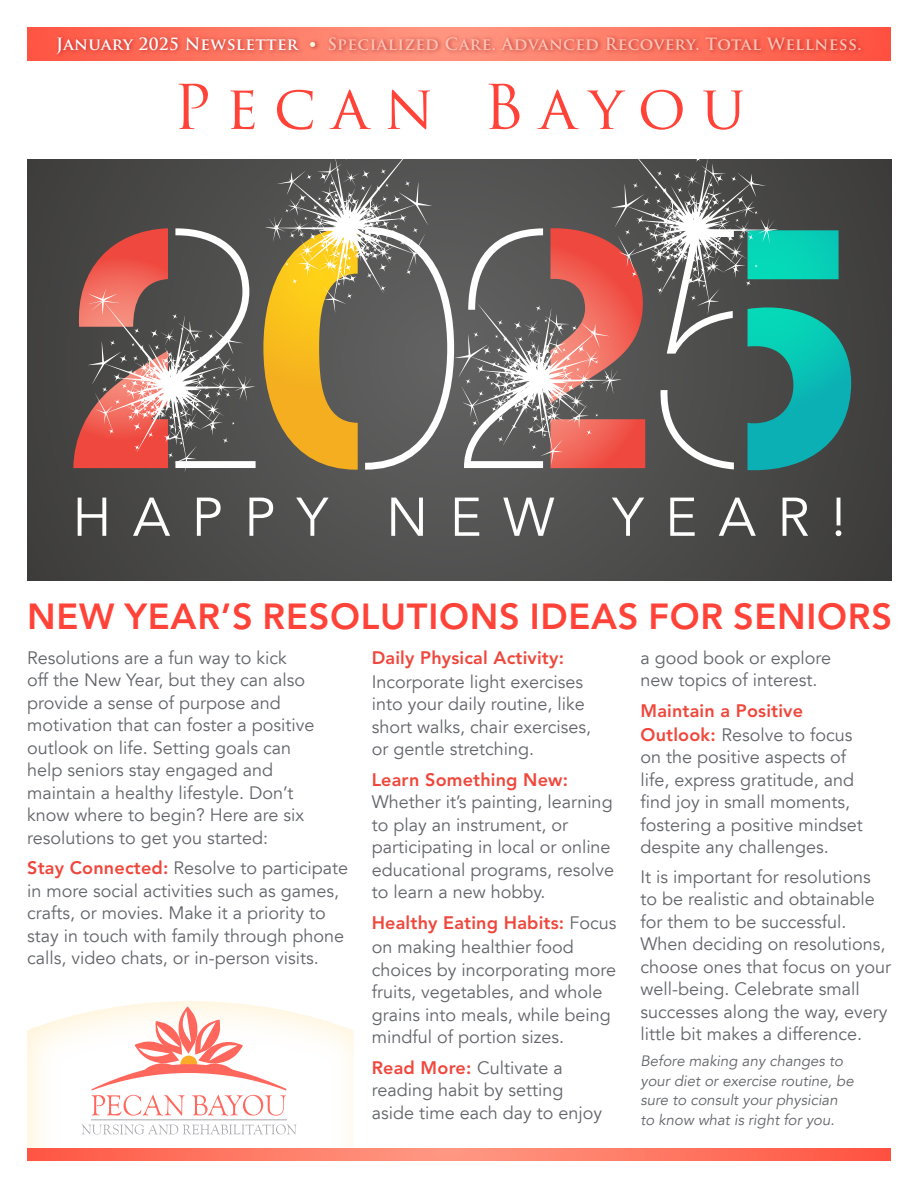
<style>
.page{position:relative;width:918px;height:1188px;background:#fff}
.page>*{position:absolute;margin:0;border:0;box-sizing:border-box;transform-origin:0 0}
.t1{font:60px "Trajan Pro";letter-spacing:.245em;color:#ff4338}
.t2{font:54px "Avenir LT";letter-spacing:.4em;color:#fff}
.t3{font:800 36px "Avenir LT Std";letter-spacing:.02em;color:#ff4338}
.t4{font:18px/22.5px "Avenir LT";color:#63656a}
.t5{font:700 16.5px "Trajan Pro";letter-spacing:.03em;color:#ffc4b5}
.t6{font:15px/19.5px "Avenir LT";color:#63656a}
.s1{color:#fff}
.s2{font-family:"Adobe Garamond Pro";color:#fef2da}
.s3{font-family:"Avenir LT Std";font-weight:800;color:#ef473c}
</style>
<div class="page">
<div style="left:26px;top:1000px;width:328px;height:188px;background:#ffc52d;opacity:.75"></div>
<div style="left:0;top:1162px;width:391px;height:26px;background:#fff"></div>
<svg style="left:27px;top:1149px;width:864px;height:12px;background:#ff7662"></svg>
<hr style="left:91px;top:1119px;width:196px;height:1px;background:#a8a9ad">
<svg style="left:91px;top:1006px;width:196px;height:110px"></svg>
<svg style="left:81px;top:1124px;width:216px;height:10px"></svg>
<svg style="left:27px;top:27px;width:864px;height:33px;background:#ff705c"></svg>
<div style="left:54px;top:34px;width:812px;height:26px;background:#94040d;opacity:.65"></div>
<svg style="left:27px;top:159px;width:864px;height:421px;background:#494848"></svg>
<svg style="left:73px;top:228px;width:183px;height:244px;background:#8e6763"></svg>
<svg style="left:263px;top:159px;width:588px;height:311px;background:#747567"></svg>
<p class="t5" style="left:56px;top:34px;width:807px"><span class="s1">January 2025 Newsletter</span> <span class="s2">•</span> Specialized Care. Advanced Recovery. Total Wellness.</p>
<p class="t1" style="left:173px;top:69px;width:573px">Pecan Bayou</p>
<p class="t2" style="left:72px;top:486px;width:775px">HAPPY NEW YEAR!</p>
<p class="t3" style="left:27px;top:595px;width:866px">NEW YEAR’S RESOLUTIONS IDEAS FOR SENIORS</p>
<p class="t4" style="left:27px;top:647px;width:289px">Resolutions are a fun way to kick<br>off the New Year, but they can also provide a sense of purpose and motivation that can foster a positive outlook on life. Setting goals can help seniors stay engaged and maintain a healthy lifestyle. Don’t know where to begin? Here are six resolutions to get you started:</p>
<p class="t4" style="left:27px;top:858px;width:322px"><span class="s3">Stay Connected:</span> Resolve to participate in more social activities such as games, crafts, or movies. Make it a priority to stay in touch with family through phone calls, video chats, or in-person visits.</p>
<p class="t4" style="left:372px;top:647px;width:221px"><span class="s3">Daily Physical Activity:<br></span>Incorporate light exercises into your daily routine, like short walks, chair exercises, or gentle stretching.</p>
<p class="t4" style="left:372px;top:769px;width:244px"><span class="s3">Learn Something New:<br></span>Whether it’s painting, learning to play an instrument, or participating in local or online educational programs, resolve to learn a new hobby.</p>
<p class="t4" style="left:372px;top:912px;width:246px"><span class="s3">Healthy Eating Habits:</span> Focus on making healthier food choices by incorporating more fruits, vegetables, and whole grains into meals, while being mindful of portion sizes.</p>
<p class="t4" style="left:372px;top:1057px;width:232px"><span class="s3">Read More:</span> Cultivate a reading habit by setting aside time each day to enjoy</p>
<p class="t4" style="left:640px;top:647px;width:192px">a good book or explore new topics of interest.</p>
<p class="t4" style="left:640px;top:700px;width:224px"><span class="s3">Maintain a Positive<br>Outlook:</span> Resolve to focus on the positive aspects of life, express gratitude, and find joy in small moments, fostering a positive mindset despite any challenges.</p>
<p class="t4" style="left:640px;top:866px;width:252px">It is important for resolutions to be realistic and obtainable for them to be successful.<br>When deciding on resolutions, choose ones that focus on your well-being. Celebrate small successes along the way, every little bit makes a difference.</p>
<p class="t6" style="left:640px;top:1052px;width:217px">Before making any changes to your diet or exercise routine, be sure to consult your physician to know what is right for you.</p>
</div>
